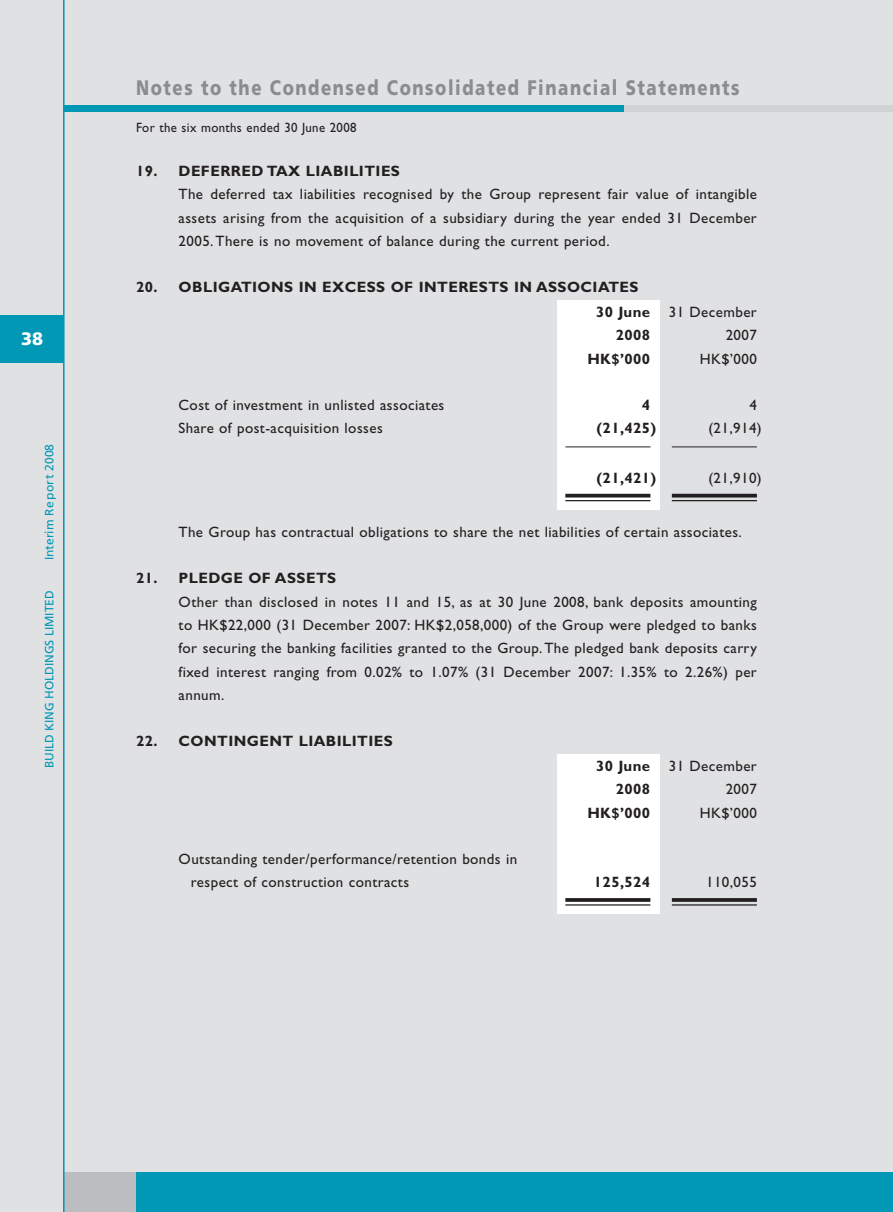
<style>
.page{position:relative;width:893px;height:1212px;background:#e0e1e3}
.page>*{position:absolute;margin:0;border:0;box-sizing:border-box;transform-origin:0 0}
.t1{font:900 21px "Frutiger LT Std";letter-spacing:.095em;color:#8a8c8f;scale:.8 1}
.t2{font:900 18px "Frutiger LT Std";color:#fff}
.t3{font:15px/23.2px "Gill Sans Std";letter-spacing:.03em;color:#231f20;text-align:justify}
.t4{font:700 15px/24.8px "Gill Sans Std";letter-spacing:.03em;color:#231f20}
.t5{font:13.5px "Gill Sans Std";letter-spacing:.03em;color:#231f20;scale:.95 1}
.t6{font:12px "Frutiger LT Std";color:#0098b5}
.s1{font-weight:400}
</style>
<div class="page">
<div style="left:64px;top:1172px;width:829px;height:40px;background:#bcbdc0"></div>
<div style="left:580px;top:105px;width:313px;height:6px;background:#d1d2d4"></div>
<div style="left:64px;top:105px;width:559px;height:6px;background:#0098b5"></div>
<div style="left:0;top:316px;width:64px;height:47px;background:#0098b5"></div>
<div style="left:136px;top:1172px;width:757px;height:40px;background:#0098b5"></div>
<hr style="left:63px;top:0;width:2px;height:1212px;background:#0098b5">
<div style="left:557px;top:300px;width:102px;height:210px;background:#fff"></div>
<hr style="left:565px;top:446px;width:85px;height:1px;background:#231f20">
<hr style="left:672px;top:446px;width:85px;height:1px;background:#231f20">
<hr style="left:565px;top:494px;width:85px;height:3px;background:#231f20">
<hr style="left:565px;top:500px;width:85px;height:1px;background:#231f20">
<hr style="left:672px;top:494px;width:85px;height:3px;background:#231f20">
<hr style="left:672px;top:500px;width:85px;height:1px;background:#231f20">
<div style="left:557px;top:754px;width:102px;height:160px;background:#fff"></div>
<svg style="left:565px;top:898px;width:85px;height:4px"></svg>
<hr style="left:565px;top:904px;width:85px;height:1px;background:#231f20">
<svg style="left:672px;top:898px;width:85px;height:4px"></svg>
<hr style="left:672px;top:904px;width:85px;height:1px;background:#231f20">
<p class="t2" style="left:21px;top:328px;width:24px">38</p>
<p class="t6" style="left:42px;top:560px;width:118px;rotate:-90deg">Interim Report 2008</p>
<p class="t6" style="left:42px;top:768px;width:180px;rotate:-90deg">BUILD KING HOLDINGS LIMITED</p>
<h1 class="t1" style="left:136px;top:75px;width:756px">Notes to the Condensed Consolidated Financial Statements</h1>
<p class="t5" style="left:136px;top:122px;width:234px">For the six months ended 30 June 2008</p>
<p class="t4" style="left:136px;top:160px;width:265px">19. DEFERRED TAX LIABILITIES</p>
<p class="t3" style="left:179px;top:184px;width:580px">The deferred tax liabilities recognised by the Group represent fair value of intangible assets arising from the acquisition of a subsidiary during the year ended 31 December 2005. There is no movement of balance during the current period.</p>
<p class="t4" style="left:596px;top:277px;width:162px;text-indent:-460px">20. OBLIGATIONS IN EXCESS OF INTERESTS IN ASSOCIATES<br>30 June <span class="s1">31 December</span></p>
<p class="t4" style="left:616px;top:325px;width:36px">2008</p>
<p class="t3" style="left:726px;top:325px;width:33px">2007</p>
<p class="t4" style="left:587px;top:348px;width:64px">HK$’000</p>
<p class="t3" style="left:700px;top:349px;width:59px">HK$’000</p>
<p class="t3" style="left:179px;top:395px;width:267px">Cost of investment in unlisted associates</p>
<p class="t4" style="left:642px;top:394px;width:10px">4</p>
<p class="t3" style="left:749px;top:395px;width:9px">4</p>
<p class="t3" style="left:179px;top:418px;width:206px">Share of post-acquisition losses</p>
<p class="t4" style="left:596px;top:418px;width:61px">(21,425)</p>
<p class="t3" style="left:708px;top:418px;width:55px">(21,914)</p>
<p class="t4" style="left:596px;top:467px;width:61px">(21,421)</p>
<p class="t3" style="left:708px;top:468px;width:55px">(21,910)</p>
<p class="t3" style="left:179px;top:522px;width:565px">The Group has contractual obligations to share the net liabilities of certain associates.</p>
<p class="t4" style="left:136px;top:568px;width:202px">21. PLEDGE OF ASSETS</p>
<p class="t3" style="left:179px;top:592px;width:580px">Other than disclosed in notes 11 and 15, as at 30 June 2008, bank deposits amounting to HK$22,000 (31 December 2007: HK$2,058,000) of the Group were pledged to banks for securing the banking facilities granted to the Group. The pledged bank deposits carry fixed interest ranging from 0.02% to 1.07% (31 December 2007: 1.35% to 2.26%) per annum.</p>
<p class="t4" style="left:136px;top:730px;width:258px">22. CONTINGENT LIABILITIES</p>
<p class="t4" style="left:616px;top:756px;width:143px;line-height:23.2px;text-indent:-20px">30 June <span class="s1">31 December<br></span>2008</p>
<p class="t3" style="left:726px;top:779px;width:33px">2007</p>
<p class="t3" style="left:191px;top:849px;width:328px;text-indent:-12px">Outstanding tender/performance/retention bonds in respect of construction contracts</p>
<p class="t4" style="left:587px;top:802px;width:64px">HK$’000</p>
<p class="t3" style="left:700px;top:802px;width:59px">HK$’000</p>
<p class="t4" style="left:594px;top:871px;width:58px">125,524</p>
<p class="t3" style="left:706px;top:872px;width:52px">110,055</p>
</div>
